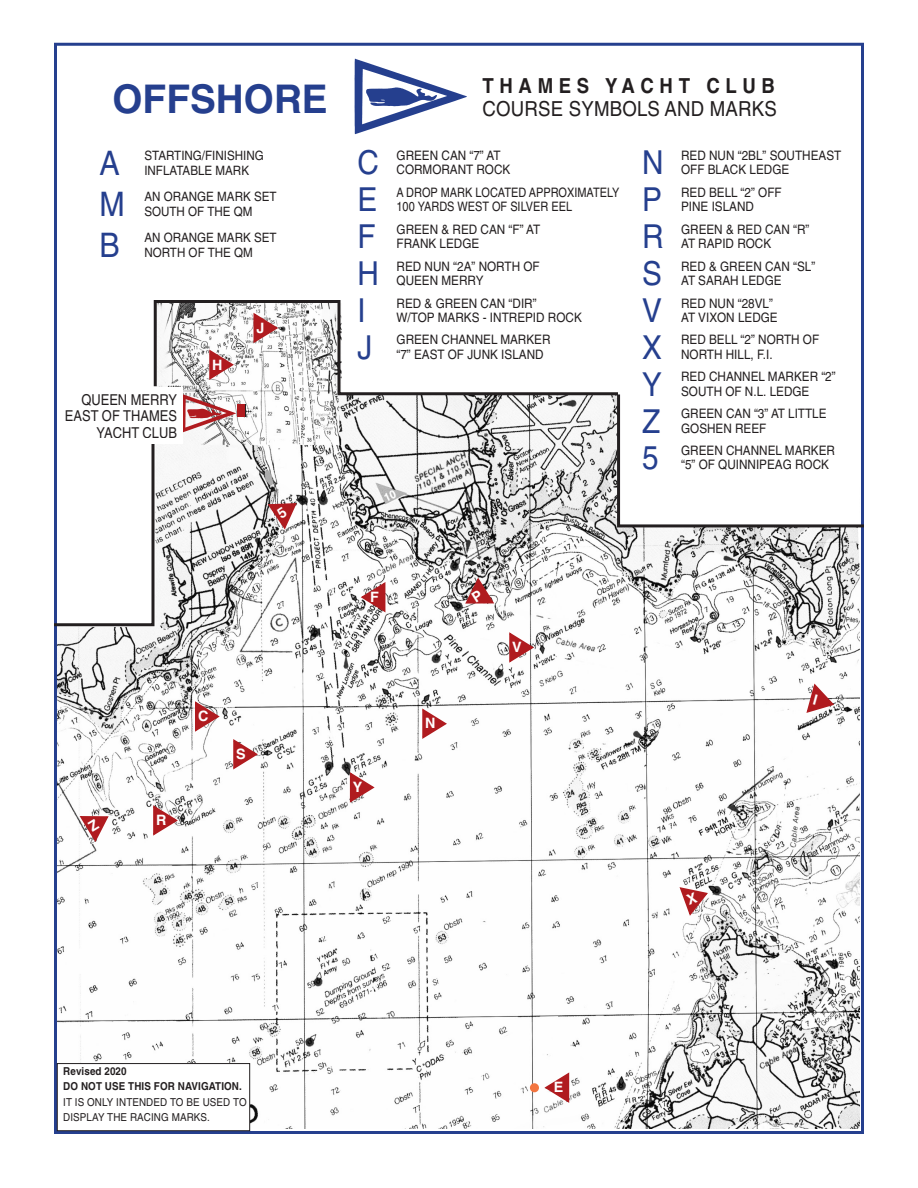
<style>
.page{position:relative;width:918px;height:1188px;background:#fff}
.page>*{position:absolute;margin:0;border:0;box-sizing:border-box;transform-origin:0 0}
.t1{font:700 39.6px "Helvetica";color:#253f8e}
.MARKS{font:33.75px "Helvetica";color:#253f8e;scale:.9 1}
.t2{font:33px "Helvetica";color:#253f8e;scale:.9 1}
.t3{font:20.7px "Helvetica";letter-spacing:.01em;color:#231f20;scale:.9 1}
.t4{font:700 20.7px "Helvetica";letter-spacing:.3em;color:#231f20;scale:.9 1}
.t5{font:15px/16.5px "Helvetica";color:#231f20;text-align:right;scale:.86 1}
.t6{font:700 14.4px "Helvetica";color:#fff}
.t7{font:13.05px/14.4px "Helvetica";color:#231f20;scale:.9 1}
.t8{font:13.05px/14.4px "Helvetica";color:#231f20;scale:.84 1}
.MARKS-2{font:12.9px/15px "Helvetica";color:#231f20;scale:.9 1}
.t9{font:10.95px "Helvetica";letter-spacing:.01em;color:#231f20;scale:.9 1}
.t10{font:700 10.95px "Helvetica";letter-spacing:.01em;color:#231f20;scale:.9 1}
</style>
<div class="page">
<img style="left:57px;top:397px;width:803px;height:732px">
<img style="left:183px;top:397px;width:53px;height:37px">
<div style="left:238px;top:404px;width:8px;height:13px;background:#231f20"></div>
<svg style="left:194px;top:700px;width:27px;height:33px"></svg>
<svg style="left:232px;top:738px;width:27px;height:33px"></svg>
<svg style="left:349px;top:771px;width:27px;height:33px"></svg>
<svg style="left:421px;top:708px;width:27px;height:32px"></svg>
<svg style="left:359px;top:581px;width:28px;height:32px"></svg>
<svg style="left:508px;top:631px;width:27px;height:33px"></svg>
<svg style="left:543px;top:1071px;width:28px;height:33px"></svg>
<svg style="left:152px;top:804px;width:27px;height:33px"></svg>
<img style="left:354px;top:58px;width:113px;height:77px">
<div style="left:60px;top:390px;width:120px;height:51px;background:#fff"></div>
<svg style="left:54px;top:441px;width:102px;height:187px"></svg>
<svg style="left:153px;top:298px;width:709px;height:99px"></svg>
<div style="left:57px;top:1064px;width:193px;height:67px;background:#fff"></div>
<div style="left:57px;top:1063px;width:193px;height:68px;border:1px solid #231f20"></div>
<div style="left:618px;top:385px;width:241px;height:142px;background:#fff"></div>
<svg style="left:616px;top:392px;width:248px;height:137px"></svg>
<div style="left:238px;top:404px;width:7px;height:13px;background:#b01b1f"></div>
<div style="left:531px;top:1084px;width:7px;height:8px;background:#f37540;border-radius:50%"></div>
<div style="left:530px;top:1083px;width:9px;height:9px;border:2px solid #f37540;border-radius:50%"></div>
<svg style="left:267px;top:502px;width:31px;height:29px"></svg>
<svg style="left:805px;top:683px;width:31px;height:31px"></svg>
<svg style="left:679px;top:886px;width:30px;height:31px"></svg>
<svg style="left:79px;top:815px;width:31px;height:29px"></svg>
<svg style="left:464px;top:576px;width:31px;height:29px"></svg>
<p class="t1" style="left:112px;top:75px;width:217px">OFFSHORE</p>
<p class="t4" style="left:483px;top:73px;width:326px">THAMES YACHT CLUB</p>
<p class="t3" style="left:483px;top:97px;width:328px">COURSE SYMBOLS AND MARKS</p>
<p class="MARKS" style="left:99px;top:144px;width:24px">A</p>
<p class="MARKS-2" style="left:144px;top:148px;width:134px">STARTING/FINISHING<br>INFLATABLE MARK</p>
<p class="MARKS" style="left:99px;top:184px;width:30px">M</p>
<p class="MARKS-2" style="left:144px;top:189px;width:148px">AN ORANGE MARK SET<br>SOUTH OF THE QM</p>
<p class="MARKS" style="left:99px;top:225px;width:24px">B</p>
<p class="MARKS-2" style="left:144px;top:230px;width:148px">AN ORANGE MARK SET<br>NORTH OF THE QM</p>
<p class="t5" style="left:65px;top:391px;width:132px">QUEEN MERRY<br>EAST OF THAMES<br>YACHT CLUB</p>
<p class="t6" style="left:212px;top:356px;width:12px">H</p>
<p class="t6" style="left:257px;top:319px;width:9px">J</p>
<p class="t6" style="left:156px;top:811px;width:12px">R</p>
<p class="t6" style="left:198px;top:707px;width:12px">C</p>
<p class="t6" style="left:236px;top:745px;width:11px">S</p>
<p class="t2" style="left:357px;top:144px;width:25px">C</p>
<p class="t7" style="left:397px;top:148px;width:128px">GREEN CAN “7” AT<br>CORMORANT ROCK</p>
<p class="t2" style="left:357px;top:181px;width:24px">E</p>
<p class="t8" style="left:397px;top:185px;width:267px">A DROP MARK LOCATED APPROXIMATELY<br>100 YARDS WEST OF SILVER EEL</p>
<p class="t2" style="left:357px;top:217px;width:22px">F</p>
<p class="t7" style="left:397px;top:222px;width:161px">GREEN &amp; RED CAN “F” AT<br>FRANK LEDGE</p>
<p class="t2" style="left:357px;top:254px;width:25px">H</p>
<p class="t7" style="left:397px;top:259px;width:161px">RED NUN “2A” NORTH OF<br>QUEEN MERRY</p>
<p class="t2" style="left:357px;top:291px;width:11px">I</p>
<p class="t7" style="left:397px;top:296px;width:207px">RED &amp; GREEN CAN “DIR”<br>W/TOP MARKS - INTREPID ROCK</p>
<p class="t2" style="left:357px;top:328px;width:18px">J</p>
<p class="t7" style="left:397px;top:333px;width:173px">GREEN CHANNEL MARKER “7” EAST OF JUNK ISLAND</p>
<p class="t2" style="left:642px;top:144px;width:25px">N</p>
<p class="t7" style="left:681px;top:148px;width:180px">RED NUN “2BL” SOUTHEAST<br>OFF BLACK LEDGE</p>
<p class="t2" style="left:642px;top:181px;width:24px">P</p>
<p class="t7" style="left:681px;top:185px;width:113px">RED BELL “2” OFF<br>PINE ISLAND</p>
<p class="t2" style="left:642px;top:217px;width:25px">R</p>
<p class="t7" style="left:681px;top:222px;width:144px">GREEN &amp; RED CAN “R”<br>AT RAPID ROCK</p>
<p class="t2" style="left:642px;top:254px;width:24px">S</p>
<p class="t7" style="left:681px;top:259px;width:151px">RED &amp; GREEN CAN “SL”<br>AT SARAH LEDGE</p>
<p class="t2" style="left:642px;top:291px;width:24px">V</p>
<p class="t7" style="left:681px;top:296px;width:109px">RED NUN “28VL”<br>AT VIXON LEDGE</p>
<p class="t2" style="left:642px;top:328px;width:24px">X</p>
<p class="t7" style="left:681px;top:333px;width:155px">RED BELL “2” NORTH OF<br>NORTH HILL, F.I.</p>
<p class="t2" style="left:642px;top:365px;width:24px">Y</p>
<p class="t7" style="left:681px;top:370px;width:173px">RED CHANNEL MARKER “2”<br>SOUTH OF N.L. LEDGE</p>
<p class="t2" style="left:642px;top:402px;width:22px">Z</p>
<p class="t7" style="left:681px;top:406px;width:163px">GREEN CAN “3” AT LITTLE<br>GOSHEN REEF</p>
<p class="t2" style="left:642px;top:439px;width:20px">5</p>
<p class="t7" style="left:681px;top:443px;width:173px">GREEN CHANNEL MARKER “5” OF QUINNIPEAG ROCK</p>
<p class="t6" style="left:370px;top:588px;width:10px">F</p>
<p class="t6" style="left:353px;top:778px;width:11px">Y</p>
<p class="t6" style="left:425px;top:715px;width:12px">N</p>
<p class="t6" style="left:512px;top:638px;width:11px">V</p>
<p class="t10" style="left:63px;top:1064px;width:72px">Revised 2020</p>
<p class="t10" style="left:63px;top:1080px;width:200px">DO NOT USE THIS FOR NAVIGATION.</p>
<p class="t9" style="left:63px;top:1096px;width:205px">IT IS ONLY INTENDED TO BE USED TO</p>
<p class="t9" style="left:63px;top:1111px;width:165px">DISPLAY THE RACING MARKS.</p>
<p class="t6" style="left:554px;top:1079px;width:11px">E</p>
</div>
